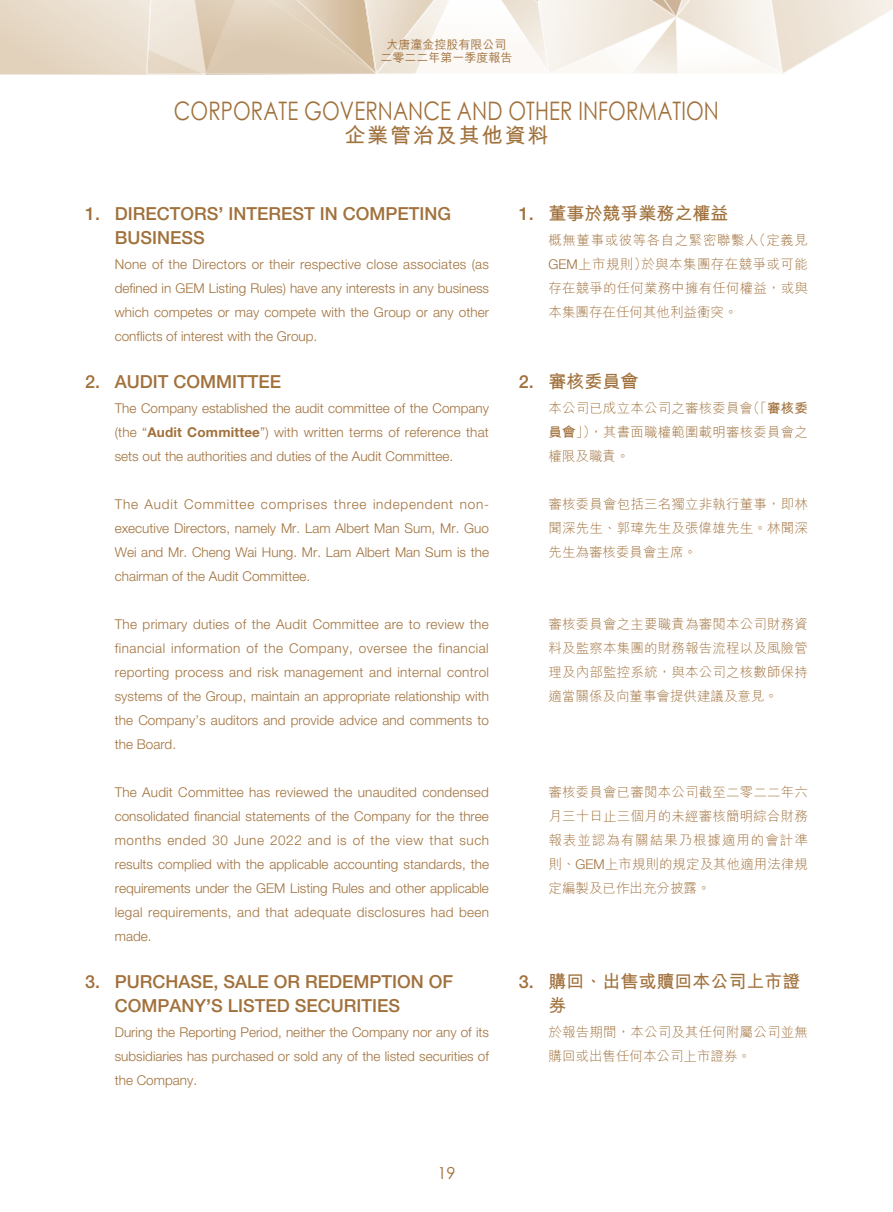
<style>
.page{position:relative;width:893px;height:1212px;background:#fff}
.page>*{position:absolute;margin:0;border:0;box-sizing:border-box;transform-origin:0 0}
.t1{font:25.5px "Century Gothic";letter-spacing:.005em;color:#a1713c;scale:.8 1}
.t2{font:700 21px "M Hei HK";letter-spacing:.09em;color:#a1713c}
.t3{font:500 18px/24px "Helvetica Neue LT Std";color:#a1713c}
.t4{font:700 18px/24px "M Hei HK";color:#a1713c}
.t5{font:16.5px "Century Gothic";color:#a1713c}
.t6{font:300 13.5px/24px "Helvetica Neue LT Std";color:#a1713c;text-align:justify}
.t7{font:300 13.5px/24px "M Hei HK";letter-spacing:.01em;color:#a1713c;text-align:justify}
.t8{font:500 12px/13.5px "M Hei HK";color:#a1713c;text-align:center}
.s1{font-weight:700}
.s2{font-family:"Helvetica Neue LT Std";font-weight:500}
.s3{font-family:"Helvetica Neue LT Std"}
</style>
<div class="page">
<svg style="left:0;top:0;width:893px;height:75px"></svg>
<p class="t8" style="left:380px;top:37px;width:133px">大唐潼金控股有限公司二零二二年第一季度報告</p>
<h1 class="t1" style="left:174px;top:93px;width:683px">CORPORATE GOVERNANCE AND OTHER INFORMATION</h1>
<h2 class="t2" style="left:344px;top:120px;width:206px">企業管治及其他資料</h2>
<h3 class="t3" style="left:115px;top:202px;width:338px;text-indent:-30px">1. DIRECTORS<span class="s1">’</span> INTEREST IN COMPETING<br>BUSINESS</h3>
<p class="t6" style="left:115px;top:252px;width:376px">None of the Directors or their respective close associates (as defined in GEM Listing Rules) have any interests in any business which competes or may compete with the Group or any other conflicts of interest with the Group.</p>
<h3 class="t3" style="left:85px;top:370px;width:198px">2. AUDIT COMMITTEE</h3>
<p class="t6" style="left:115px;top:396px;width:376px">The Company established the audit committee of the Company (the “<span class="s1">Audit Committee</span>”) with written terms of reference that sets out the authorities and duties of the Audit Committee.</p>
<p class="t6" style="left:115px;top:492px;width:376px">The Audit Committee comprises three independent non&shy;executive Directors, namely Mr. Lam Albert Man Sum, Mr. Guo Wei and Mr. Cheng Wai Hung. Mr. Lam Albert Man Sum is the chairman of the Audit Committee.</p>
<p class="t6" style="left:115px;top:612px;width:376px">The primary duties of the Audit Committee are to review the financial information of the Company, oversee the financial reporting process and risk management and internal control systems of the Group, maintain an appropriate relationship with the Company’s auditors and provide advice and comments to the Board.</p>
<p class="t6" style="left:115px;top:780px;width:376px">The Audit Committee has reviewed the unaudited condensed consolidated financial statements of the Company for the three months ended 30 June 2022 and is of the view that such results complied with the applicable accounting standards, the requirements under the GEM Listing Rules and other applicable legal requirements, and that adequate disclosures had been made.</p>
<h3 class="t3" style="left:115px;top:970px;width:340px;text-indent:-30px">3. PURCHASE, SALE OR REDEMPTION OF<br>COMPANY<span class="s1">’</span>S LISTED SECURITIES</h3>
<p class="t6" style="left:115px;top:1020px;width:376px">During the Reporting Period, neither the Company nor any of its subsidiaries has purchased or sold any of the listed securities of the Company.</p>
<h3 class="t4" style="left:519px;top:200px;width:211px"><span class="s2">1.</span> 董事於競爭業務之權益</h3>
<p class="t7" style="left:549px;top:228px;width:261px">概無董事或彼等各自之緊密聯繫人（定義見<span class="s3">GEM</span>上市規則）於與本集團存在競爭或可能存在競爭的任何業務中擁有任何權益，或與本集團存在任何其他利益衝突。</p>
<h3 class="t4" style="left:519px;top:368px;width:121px"><span class="s2">2.</span> 審核委員會</h3>
<p class="t7" style="left:549px;top:396px;width:261px">本公司已成立本公司之審核委員會（「<span class="s1">審核委員會</span>」），其書面職權範圍載明審核委員會之權限及職責。</p>
<p class="t7" style="left:549px;top:492px;width:261px">審核委員會包括三名獨立非執行董事，即林聞深先生、郭瑋先生及張偉雄先生。林聞深先生為審核委員會主席。</p>
<p class="t7" style="left:549px;top:612px;width:261px">審核委員會之主要職責為審閱本公司財務資料及監察本集團的財務報告流程以及風險管理及內部監控系統，與本公司之核數師保持適當關係及向董事會提供建議及意見。</p>
<p class="t7" style="left:549px;top:780px;width:261px">審核委員會已審閱本公司截至二零二二年六月三十日止三個月的未經審核簡明綜合財務報表並認為有關結果乃根據適用的會計準則、<span class="s3">GEM</span>上市規則的規定及其他適用法律規定編製及已作出充分披露。</p>
<h3 class="t4" style="left:549px;top:968px;width:253px;text-indent:-30px"><span class="s2">3.</span> 購回、出售或贖回本公司上市證券</h3>
<p class="t7" style="left:549px;top:1020px;width:261px">於報告期間，本公司及其任何附屬公司並無購回或出售任何本公司上市證券。</p>
<p class="t5" style="left:437px;top:1162px;width:20px">19</p>
</div>
